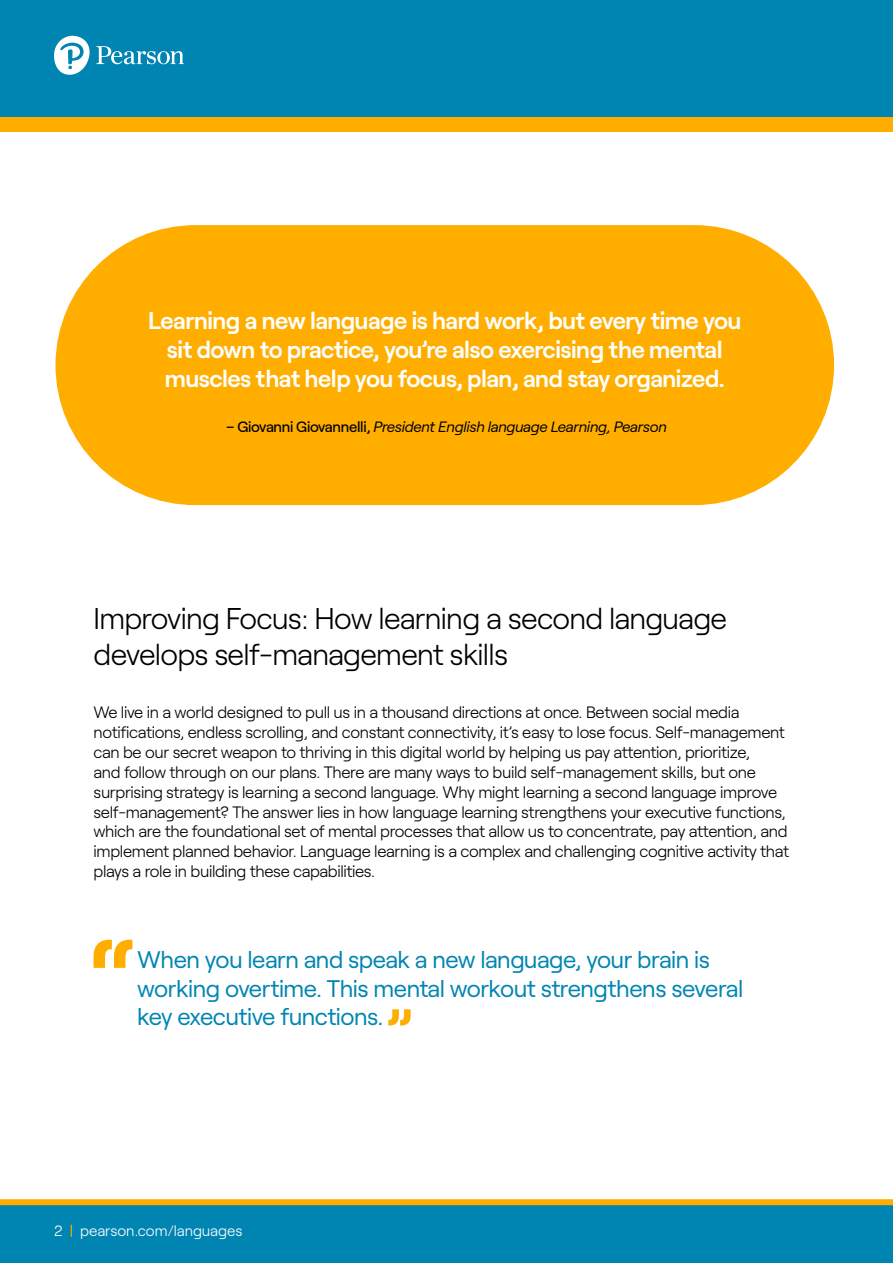
<style>
.page{position:relative;width:893px;height:1263px;background:#fff}
.page>*{position:absolute;margin:0;border:0;box-sizing:border-box;transform-origin:0 0}
.t1{font:300 30px/36px "Roobert";letter-spacing:-.025em;color:#000}
.t2{font:600 24px/28.8px "Roobert";letter-spacing:-.02em;color:#fff;text-align:center}
.t3{font:24px/28.8px "Roobert";letter-spacing:-.02em;color:#0085b2}
.t4{font:300 16.5px/19.8px "Roobert";letter-spacing:-.02em;color:#000}
.t5{font:italic 15px "Roobert";letter-spacing:-.02em;color:#000}
.t6{font:300 15px "Roobert";color:#fff}
.s1{font-weight:500;font-style:normal}
.s2{font-weight:400;color:#ffae00}
</style>
<div class="page">
<div style="left:0;top:0;width:893px;height:132px;background:#ffae00"></div>
<div style="left:0;top:0;width:893px;height:117px;background:#0085b2"></div>
<svg style="left:54px;top:35px;width:130px;height:40px"></svg>
<svg style="left:94px;top:940px;width:38px;height:28px"></svg>
<svg style="left:388px;top:1009px;width:23px;height:16px"></svg>
<div style="left:55px;top:224px;width:780px;height:282px;background:#ffae00;border-radius:141px"></div>
<div style="left:0;top:1203px;width:893px;height:60px;background:#0085b2"></div>
<div style="left:0;top:1199px;width:893px;height:6px;background:#ffae00"></div>
<h2 class="t2" style="left:148px;top:304px;width:595px">Learning a new language is hard work, but every time you sit down to practice, you’re also exercising the mental muscles that help you focus, plan, and stay organized.</h2>
<p class="t5" style="left:226px;top:415px;width:442px"><span class="s1">– Giovanni Giovannelli,</span> President English language Learning, Pearson</p>
<h1 class="t1" style="left:94px;top:598px;width:635px">Improving Focus: How learning a second language develops self-management skills</h1>
<p class="t4" style="left:94px;top:701px;width:697px">We live in a world designed to pull us in a thousand directions at once. Between social media notifications, endless scrolling, and constant connectivity, it’s easy to lose focus. Self-management can be our secret weapon to thriving in this digital world by helping us pay attention, prioritize,<br>and follow through on our plans. There are many ways to build self-management skills, but one surprising strategy is learning a second language. Why might learning a second language improve self-management? The answer lies in how language learning strengthens your executive functions, which are the foundational set of mental processes that allow us to concentrate, pay attention, and implement planned behavior. Language learning is a complex and challenging cognitive activity that plays a role in building these capabilities.</p>
<h2 class="t3" style="left:137px;top:943px;width:608px">When you learn and speak a new language, your brain is working overtime. This mental workout strengthens several key executive functions.</h2>
<p class="t6" style="left:54px;top:1220px;width:190px">2 <span class="s2">|</span> pearson.com/languages</p>
</div>
